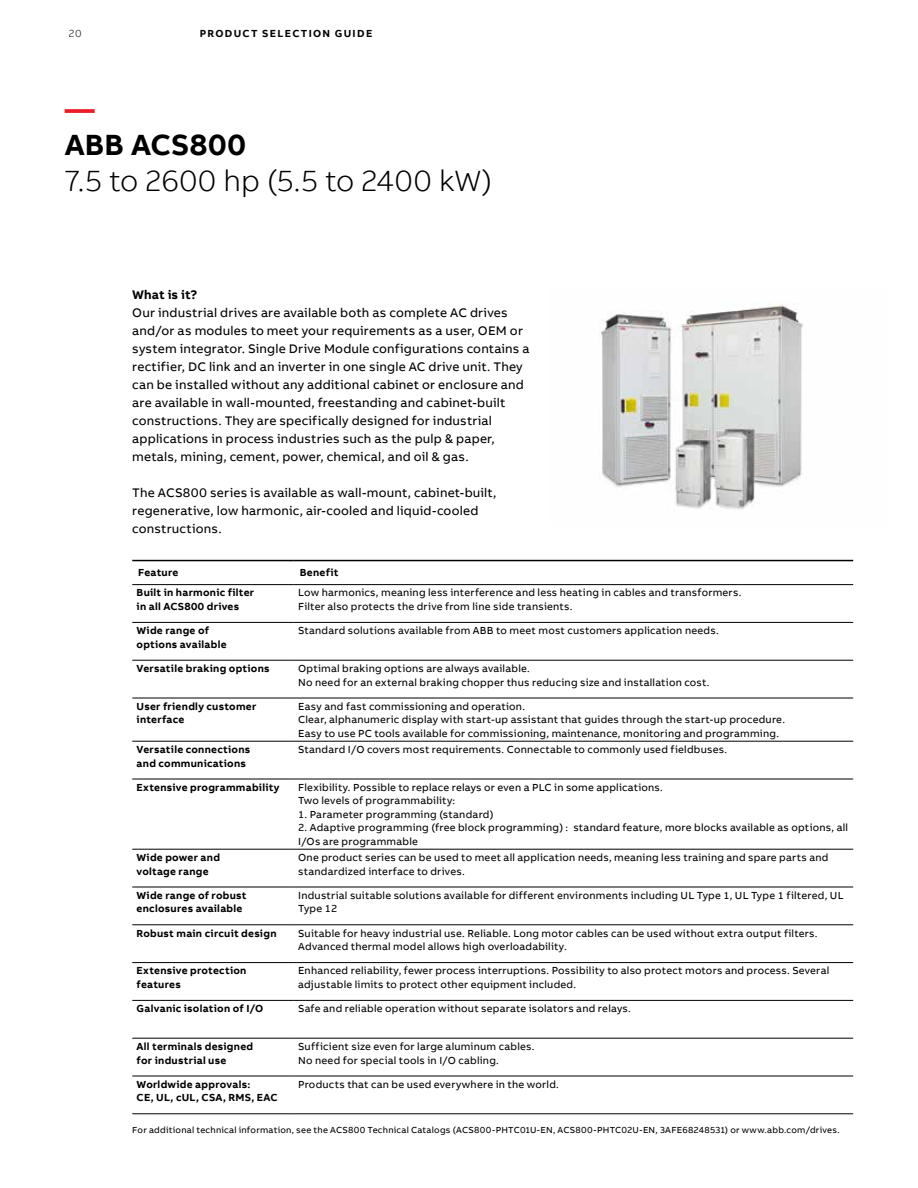
<style>
.page{position:relative;width:918px;height:1188px;background:#fff}
.page>*{position:absolute;margin:0;border:0;box-sizing:border-box;transform-origin:0 0}
.t1{font:300 30px "AB Bvoice";letter-spacing:.005em;color:#000}
.t2{font:700 30px "AB Bvoice";letter-spacing:.005em;color:#000}
.t3{font:700 30px "AB Bvoice";color:#ed1c29}
.t4{font:12.75px/18px "AB Bvoice";letter-spacing:.015em;color:#000}
.t5{font:700 12.75px "AB Bvoice";letter-spacing:.01em;color:#000}
.t6{font:10.5px/13.5px "AB Bvoice";letter-spacing:.02em;color:#000}
.t7{font:700 10.5px/13.5px "AB Bvoice";letter-spacing:.025em;color:#000}
.t8{font:700 10.5px "AB Bvoice";letter-spacing:.125em;color:#000}
.t9{font:300 10.5px "AB Bvoice";color:#000}
.t10{font:9px "AB Bvoice";letter-spacing:.025em;color:#000}
</style>
<div class="page">
<svg style="left:132px;top:561px;width:721px;height:1px"></svg>
<svg style="left:132px;top:585px;width:721px;height:491px"></svg>
<hr style="left:132px;top:584px;width:162px;height:1px;background:#000">
<hr style="left:294px;top:584px;width:559px;height:1px;background:#000">
<hr style="left:132px;top:622px;width:162px;height:1px;background:#000">
<hr style="left:294px;top:622px;width:559px;height:1px;background:#000">
<hr style="left:132px;top:660px;width:162px;height:1px;background:#000">
<hr style="left:294px;top:660px;width:559px;height:1px;background:#000">
<hr style="left:132px;top:698px;width:162px;height:1px;background:#000">
<hr style="left:294px;top:698px;width:559px;height:1px;background:#000">
<hr style="left:132px;top:741px;width:162px;height:1px;background:#000">
<hr style="left:294px;top:741px;width:559px;height:1px;background:#000">
<hr style="left:132px;top:779px;width:162px;height:1px;background:#000">
<hr style="left:294px;top:779px;width:559px;height:1px;background:#000">
<hr style="left:132px;top:849px;width:162px;height:1px;background:#000">
<hr style="left:294px;top:849px;width:559px;height:1px;background:#000">
<hr style="left:132px;top:887px;width:162px;height:1px;background:#000">
<hr style="left:294px;top:887px;width:559px;height:1px;background:#000">
<hr style="left:132px;top:924px;width:162px;height:1px;background:#000">
<hr style="left:294px;top:924px;width:559px;height:1px;background:#000">
<hr style="left:132px;top:962px;width:162px;height:1px;background:#000">
<hr style="left:294px;top:962px;width:559px;height:1px;background:#000">
<hr style="left:132px;top:1000px;width:162px;height:1px;background:#000">
<hr style="left:294px;top:1000px;width:559px;height:1px;background:#000">
<hr style="left:132px;top:1038px;width:162px;height:1px;background:#000">
<hr style="left:294px;top:1038px;width:559px;height:1px;background:#000">
<hr style="left:132px;top:1076px;width:162px;height:1px;background:#000">
<hr style="left:294px;top:1076px;width:559px;height:1px;background:#000">
<hr style="left:132px;top:1113px;width:162px;height:1px;background:#000">
<hr style="left:294px;top:1113px;width:559px;height:1px;background:#000">
<hr style="left:132px;top:560px;width:162px;height:1px;background:#000">
<hr style="left:294px;top:560px;width:559px;height:1px;background:#000">
<img style="left:599px;top:303px;width:204px;height:207px">
<p class="t9" style="left:69px;top:27px;width:14px">20</p>
<p class="t8" style="left:200px;top:26px;width:174px">PRODUCT SELECTION GUIDE</p>
<h1 class="t3" style="left:65px;top:90px;width:31px">—</h1>
<h1 class="t2" style="left:65px;top:126px;width:183px">ABB ACS800</h1>
<h1 class="t1" style="left:65px;top:163px;width:429px">7.5 to 2600 hp (5.5 to 2400 kW)</h1>
<p class="t5" style="left:132px;top:286px;width:67px">What is it?</p>
<p class="t4" style="left:132px;top:304px;width:399px">Our industrial drives are available both as complete AC drives and/or as modules to meet your requirements as a user, OEM or system integrator. Single Drive Module configurations contains a rectifier, DC link and an inverter in one single AC drive unit. They can be installed without any additional cabinet or enclosure and are available in wall-mounted, freestanding and cabinet-built constructions. They are specifically designed for industrial applications in process industries such as the pulp &amp; paper, metals, mining, cement, power, chemical, and oil &amp; gas.</p>
<p class="t4" style="left:132px;top:484px;width:366px">The ACS800 series is available as wall-mount, cabinet-built, regenerative, low harmonic, air-cooled and liquid-cooled constructions.</p>
<p class="t7" style="left:138px;top:566px;width:42px">Feature</p>
<p class="t7" style="left:300px;top:566px;width:40px">Benefit</p>
<p class="t7" style="left:137px;top:586px;width:119px">Built in harmonic filter in all ACS800 drives</p>
<p class="t6" style="left:298px;top:586px;width:445px">Low harmonics, meaning less interference and less heating in cables and transformers.<br>Filter also protects the drive from line side transients.</p>
<p class="t7" style="left:137px;top:624px;width:92px">Wide range of options available</p>
<p class="t6" style="left:298px;top:624px;width:422px">Standard solutions available from ABB to meet most customers application needs.</p>
<p class="t7" style="left:137px;top:662px;width:135px">Versatile braking options</p>
<p class="t6" style="left:298px;top:662px;width:413px">Optimal braking options are always available.<br>No need for an external braking chopper thus reducing size and installation cost.</p>
<p class="t7" style="left:137px;top:700px;width:121px">User friendly customer interface</p>
<p class="t6" style="left:298px;top:700px;width:488px">Easy and fast commissioning and operation.<br>Clear, alphanumeric display with start-up assistant that guides through the start-up procedure.<br>Easy to use PC tools available for commissioning, maintenance, monitoring and programming.</p>
<p class="t7" style="left:137px;top:743px;width:115px">Versatile connections and communications</p>
<p class="t6" style="left:298px;top:743px;width:430px">Standard I/O covers most requirements. Connectable to commonly used fieldbuses.</p>
<p class="t7" style="left:137px;top:781px;width:144px">Extensive programmability</p>
<p class="t6" style="left:298px;top:781px;width:366px">Flexibility. Possible to replace relays or even a PLC in some applications.<br>Two levels of programmability:</p>
<p class="t6" style="left:298px;top:808px;width:197px">1. Parameter programming (standard)</p>
<p class="t6" style="left:298px;top:821px;width:551px">2. Adaptive programming (free block programming) : standard feature, more blocks available as options, all<br>I/Os are programmable</p>
<p class="t7" style="left:137px;top:851px;width:85px">Wide power and voltage range</p>
<p class="t6" style="left:298px;top:851px;width:532px">One product series can be used to meet all application needs, meaning less training and spare parts and standardized interface to drives.</p>
<p class="t7" style="left:137px;top:889px;width:112px">Wide range of robust enclosures available</p>
<p class="t6" style="left:298px;top:889px;width:547px">Industrial suitable solutions available for different environments including UL Type 1, UL Type 1 filtered, UL<br>Type 12</p>
<p class="t7" style="left:137px;top:926px;width:141px">Robust main circuit design</p>
<p class="t6" style="left:298px;top:926px;width:521px">Suitable for heavy industrial use. Reliable. Long motor cables can be used without extra output filters.<br>Advanced thermal model allows high overloadability.</p>
<p class="t7" style="left:137px;top:964px;width:111px">Extensive protection features</p>
<p class="t6" style="left:298px;top:964px;width:533px">Enhanced reliability, fewer process interruptions. Possibility to also protect motors and process. Several adjustable limits to protect other equipment included.</p>
<p class="t7" style="left:137px;top:1002px;width:128px">Galvanic isolation of I/O</p>
<p class="t6" style="left:298px;top:1002px;width:334px">Safe and reliable operation without separate isolators and relays.</p>
<p class="t7" style="left:137px;top:1040px;width:118px">All terminals designed for industrial use</p>
<p class="t6" style="left:298px;top:1040px;width:238px">Sufficient size even for large aluminum cables.<br>No need for special tools in I/O cabling.</p>
<p class="t7" style="left:137px;top:1078px;width:143px">Worldwide approvals:<br>CE, UL, cUL, CSA, RMS, EAC</p>
<p class="t6" style="left:298px;top:1078px;width:262px">Products that can be used everywhere in the world.</p>
<p class="t10" style="left:132px;top:1125px;width:709px">For additional technical information, see the ACS800 Technical Catalogs (ACS800-PHTC01U-EN, ACS800-PHTC02U-EN, 3AFE68248531) or www.abb.com/drives.</p>
</div>
